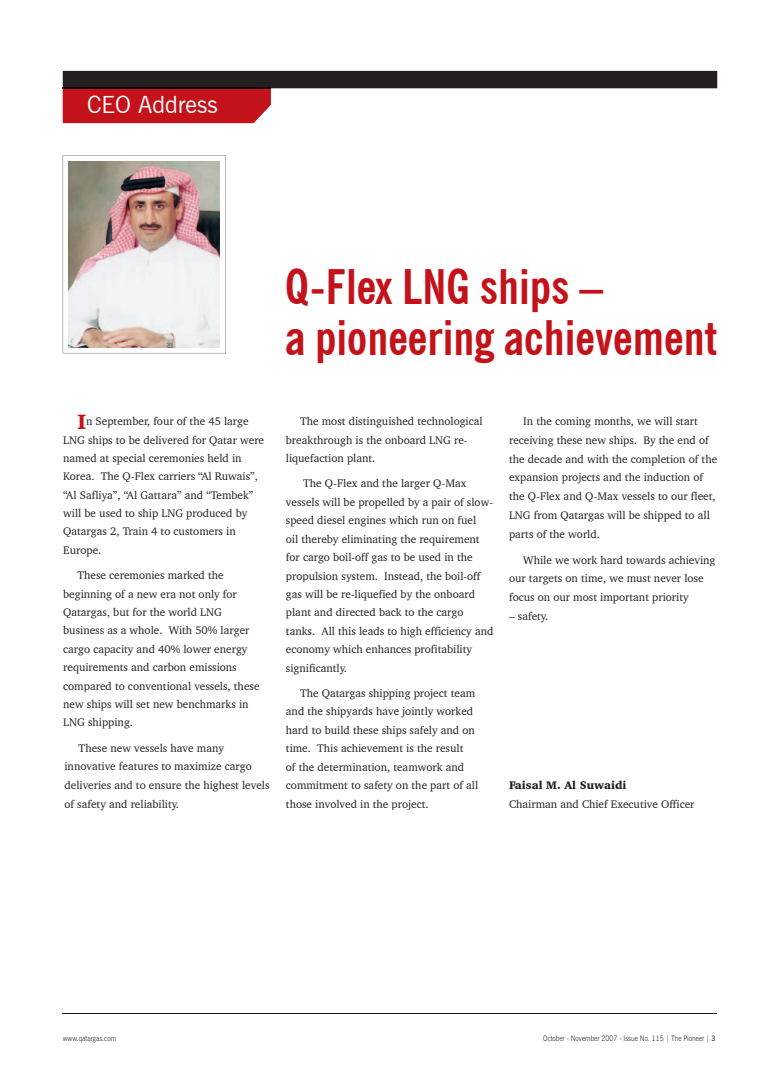
<style>
.page{position:relative;width:780px;height:1088px;background:#fff}
.page>*{position:absolute;margin:0;border:0;box-sizing:border-box;transform-origin:0 0}
.t1{font:700 condensed 47.5px/50px "News Gothic BT";color:#c4121a}
.t2{font:23.75px "News Gothic BT";color:#fff}
.t3{font:11.25px/18.4px "Charter BT";color:#231f20}
.t4{font:900 11.25px "Charter BT";color:#231f20}
.t5{font:300 7.5px "News Gothic BT";color:#231f20;scale:.89 1}
.s1{font-weight:900;font-size:21.25px;color:#c4121a}
.s2{font-weight:600}
</style>
<div class="page">
<hr style="left:63px;top:1013px;width:654px;height:1px;background:#231f20">
<img style="left:63px;top:155px;width:163px;height:198px">
<svg style="left:63px;top:71px;width:654px;height:52px"></svg>
<hr style="left:63px;top:87px;width:208px;height:1px;background:#170000">
<h2 class="t2" style="left:87px;top:90px;width:132px">CEO Address</h2>
<h1 class="t1" style="left:285px;top:262px;width:433px">Q-Flex LNG ships –<br>a pioneering achievement</h1>
<p class="t3" style="left:63px;top:412px;width:202px;text-indent:14px"><span class="s1">I</span>n September, four of the 45 large LNG ships to be delivered for Qatar were named at special ceremonies held in Korea. The Q-Flex carriers “Al Ruwais”, “Al Safliya”, “Al Gattara” and “Tembek” will be used to ship LNG produced by Qatargas 2, Train 4 to customers in Europe.</p>
<p class="t3" style="left:63px;top:566px;width:198px;text-indent:14px">These ceremonies marked the beginning of a new era not only for<br>Qatargas, but for the world LNG business as a whole. With 50% larger cargo capacity and 40% lower energy requirements and carbon emissions compared to conventional vessels, these new ships will set new benchmarks in<br>LNG shipping.</p>
<p class="t3" style="left:64px;top:738px;width:206px;text-indent:14px">These new vessels have many innovative features to maximize cargo deliveries and to ensure the highest levels of safety and reliability.</p>
<p class="t3" style="left:286px;top:412px;width:198px;text-indent:14px">The most distinguished technological breakthrough is the onboard LNG re&shy;liquefaction plant.</p>
<p class="t3" style="left:286px;top:474px;width:209px;text-indent:17px">The Q-Flex and the larger Q-Max vessels will be propelled by a pair of slow&shy;speed diesel engines which run on fuel<br>oil thereby eliminating the requirement for cargo boil-off gas to be used in the propulsion system. Instead, the boil-off gas will be re-liquefied by the onboard plant and directed back to the cargo tanks. All this leads to high efficiency and economy which enhances profitability significantly.</p>
<p class="t3" style="left:286px;top:684px;width:194px;text-indent:14px">The Qatargas shipping project team and the shipyards have jointly worked hard to build these ships safely and on time. This achievement is the result<br>of the determination, teamwork and commitment to safety on the part of all those involved in the project.</p>
<p class="t3" style="left:509px;top:412px;width:210px;line-height:18.8px;text-indent:14px">In the coming months, we will start receiving these new ships. By the end of the decade and with the completion of the expansion projects and the induction of the Q-Flex and Q-Max vessels to our fleet, LNG from Qatargas will be shipped to all parts of the world.</p>
<p class="t3" style="left:509px;top:550px;width:208px;line-height:18.8px;text-indent:14px">While we work hard towards achieving our targets on time, we must never lose focus on our most important priority</p>
<p class="t3" style="left:509px;top:606px;width:41px">– safety.</p>
<p class="t4" style="left:509px;top:778px;width:119px">Faisal M. Al Suwaidi</p>
<p class="t3" style="left:509px;top:794px;width:187px">Chairman and Chief Executive Officer</p>
<p class="t5" style="left:63px;top:1033px;width:62px">www.qatargas.com</p>
<p class="t5" style="left:543px;top:1033px;width:195px">October - November 2007 - Issue No. 115 | The Pioneer | <span class="s2">3</span></p>
</div>
